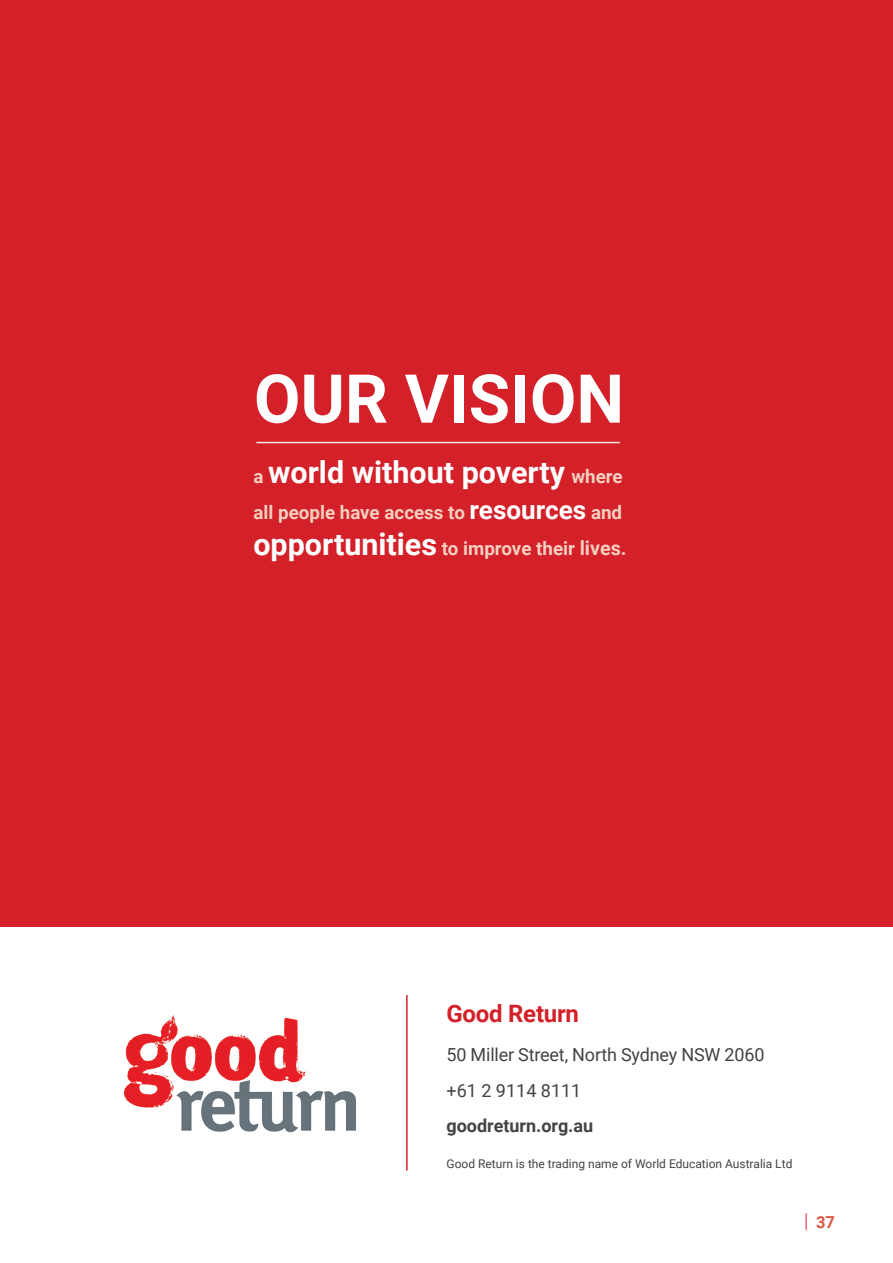
<style>
.page{position:relative;width:893px;height:1263px;background:#fff}
.page>*{position:absolute;margin:0;border:0;box-sizing:border-box;transform-origin:0 0}
.t1{font:700 67.5px "Roboto";color:#fff}
.t2{font:700 30.45px "Roboto";color:#fff}
.t3{font:700 24px "Roboto";letter-spacing:-.01em;color:#d32029}
.t4{font:700 18.75px "Roboto";color:#f5cfc0}
.t5{font:18px "Roboto";letter-spacing:-.01em;color:#434343}
.t6{font:700 18px "Roboto";color:#434343}
.t7{font:700 16.5px "Roboto";color:#db5743}
.t8{font:12px "Roboto";color:#434343}
.s1{font-size:18.75px;color:#f5cfc0}
.s2{font-size:26.1px;color:#fff}
.s3{font-size:30.45px;color:#fff}
.s4{font-size:19.65px}
</style>
<div class="page">
<svg style="left:806px;top:1213px;width:1px;height:17px"></svg>
<div style="left:0;top:0;width:893px;height:926px;background:#d32029"></div>
<hr style="left:406px;top:995px;width:2px;height:175px;background:#d32029">
<img style="left:123px;top:1015px;width:233px;height:118px">
<hr style="left:256px;top:442px;width:364px;height:1px;background:#f9e5dc">
<p class="t1" style="left:254px;top:351px;width:372px">OUR VISION</p>
<p class="t2" style="left:253px;top:450px;width:371px"><span class="s1">a</span> world without poverty <span class="s1">where</span></p>
<p class="t4" style="left:253px;top:499px;width:370px">all people have access to <span class="s2">resources</span> and</p>
<p class="t4" style="left:253px;top:535px;width:375px"><span class="s3">opportunities</span> to improve their <span class="s4">lives.</span></p>
<p class="t3" style="left:446px;top:996px;width:134px">Good Return</p>
<p class="t5" style="left:446px;top:1042px;width:320px">50 Miller Street, North Sydney NSW 2060</p>
<p class="t5" style="left:446px;top:1078px;width:136px">+61 2 9114 8111</p>
<p class="t6" style="left:446px;top:1113px;width:148px">goodreturn.org.au</p>
<p class="t8" style="left:446px;top:1155px;width:347px">Good Return is the trading name of World Education Australia Ltd</p>
<p class="t7" style="left:816px;top:1210px;width:20px">37</p>
</div>
